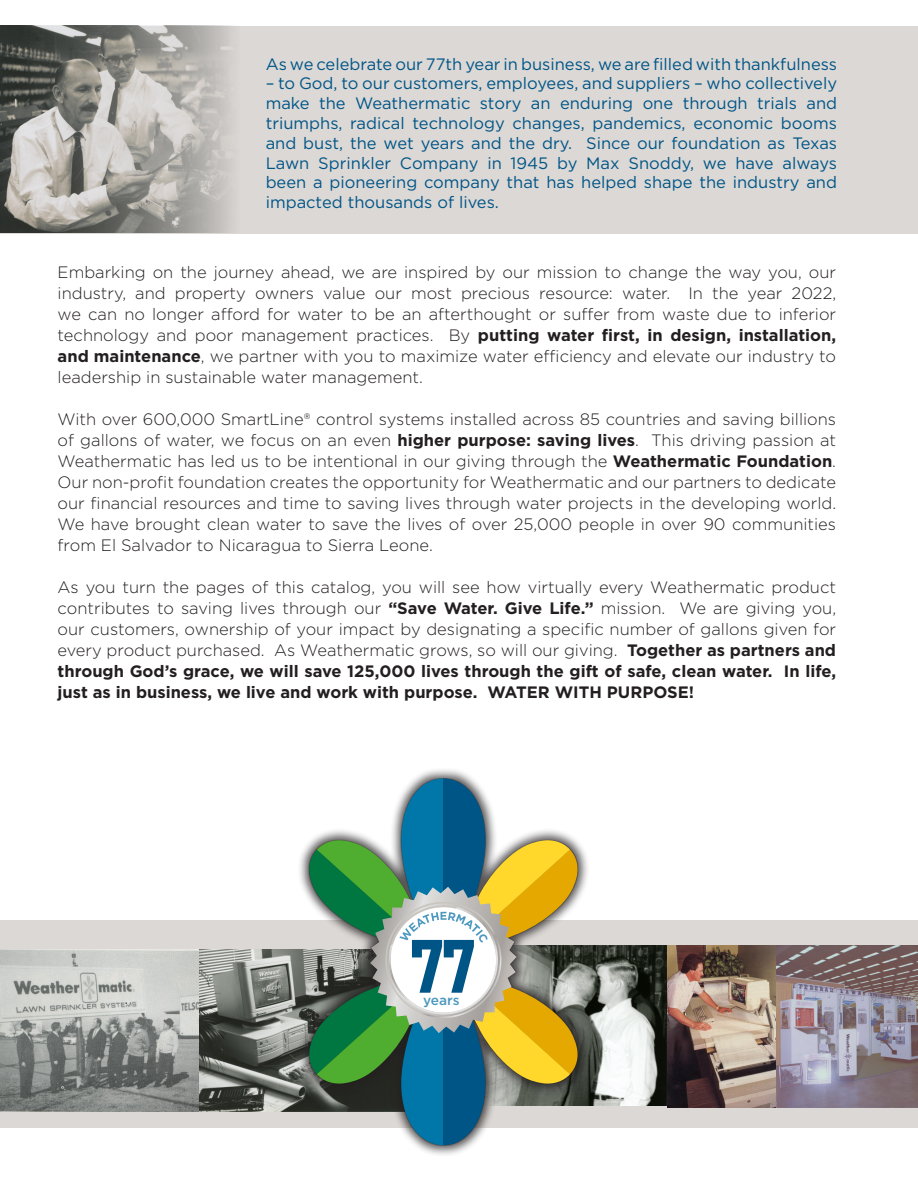
<style>
.page{position:relative;width:918px;height:1188px;background:#fff}
.page>*{position:absolute;margin:0;border:0;box-sizing:border-box;transform-origin:0 0}
.t1{font:74.4px "Bahnschrift";color:#005587}
.t2{font:300 16.5px/21px "Gotham";color:#231f20;text-align:justify}
.t3{font:16.5px/19.8px "Gotham";color:#005587;text-align:justify}
.t4{font:500 13.65px "Gotham";color:#4c98bf}
.s1{font-weight:700}
</style>
<div class="page">
<div style="left:0;top:26px;width:918px;height:207px;background:#dcd8d5"></div>
<img style="left:0;top:26px;width:232px;height:207px">
<div style="left:0;top:920px;width:918px;height:208px;background:#dcd8d5"></div>
<img style="left:0;top:949px;width:297px;height:162px">
<img style="left:667px;top:946px;width:109px;height:162px">
<svg style="left:776px;top:946px;width:142px;height:162px"></svg>
<img style="left:590px;top:946px;width:77px;height:160px">
<div style="left:297px;top:767px;width:293px;height:390px;background:#231f20;opacity:.75"></div>
<svg style="left:308px;top:778px;width:271px;height:367px"></svg>
<p class="t3" style="left:266px;top:53px;width:573px">As we celebrate our 77th year in business, we are filled with thankfulness</p>
<p class="t3" style="left:266px;top:73px;width:573px">– to God, to our customers, employees, and suppliers – who collectively make the Weathermatic story an enduring one through trials and triumphs, radical technology changes, pandemics, economic booms and bust, the wet years and the dry. Since our foundation as Texas Lawn Sprinkler Company in 1945 by Max Snoddy, we have always been a pioneering company that has helped shape the industry and impacted thousands of lives.</p>
<p class="t2" style="left:58px;top:261px;width:780px">Embarking on the journey ahead, we are inspired by our mission to change the way you, our industry, and property owners value our most precious resource: water. In the year 2022, we can no longer afford for water to be an afterthought or suffer from waste due to inferior technology and poor management practices. By <span class="s1">putting water first, in design, installation, and maintenance</span>, we partner with you to maximize water efficiency and elevate our industry to leadership in sustainable water management.</p>
<p class="t2" style="left:58px;top:408px;width:780px">With over 600,000 SmartLine® control systems installed across 85 countries and saving billions of gallons of water, we focus on an even <span class="s1">higher purpose: saving lives</span>. This driving passion at Weathermatic has led us to be intentional in our giving through the <span class="s1">Weathermatic Foundation</span>.<br>Our non-profit foundation creates the opportunity for Weathermatic and our partners to dedicate our financial resources and time to saving lives through water projects in the developing world.<br>We have brought clean water to save the lives of over 25,000 people in over 90 communities from El Salvador to Nicaragua to Sierra Leone.</p>
<p class="t2" style="left:58px;top:576px;width:780px">As you turn the pages of this catalog, you will see how virtually every Weathermatic product contributes to saving lives through our <span class="s1">“Save Water. Give Life.”</span> mission. We are giving you, our customers, ownership of your impact by designating a specific number of gallons given for every product purchased. As Weathermatic grows, so will our giving. <span class="s1">Together as partners and through God’s grace, we will save 125,000 lives through the gift of safe, clean water. In life, just as in business, we live and work with purpose. WATER WITH PURPOSE!</span></p>
<p class="t1" style="left:409px;top:910px;width:71px">77</p>
<p class="t4" style="left:423px;top:991px;width:38px">years</p>
</div>
